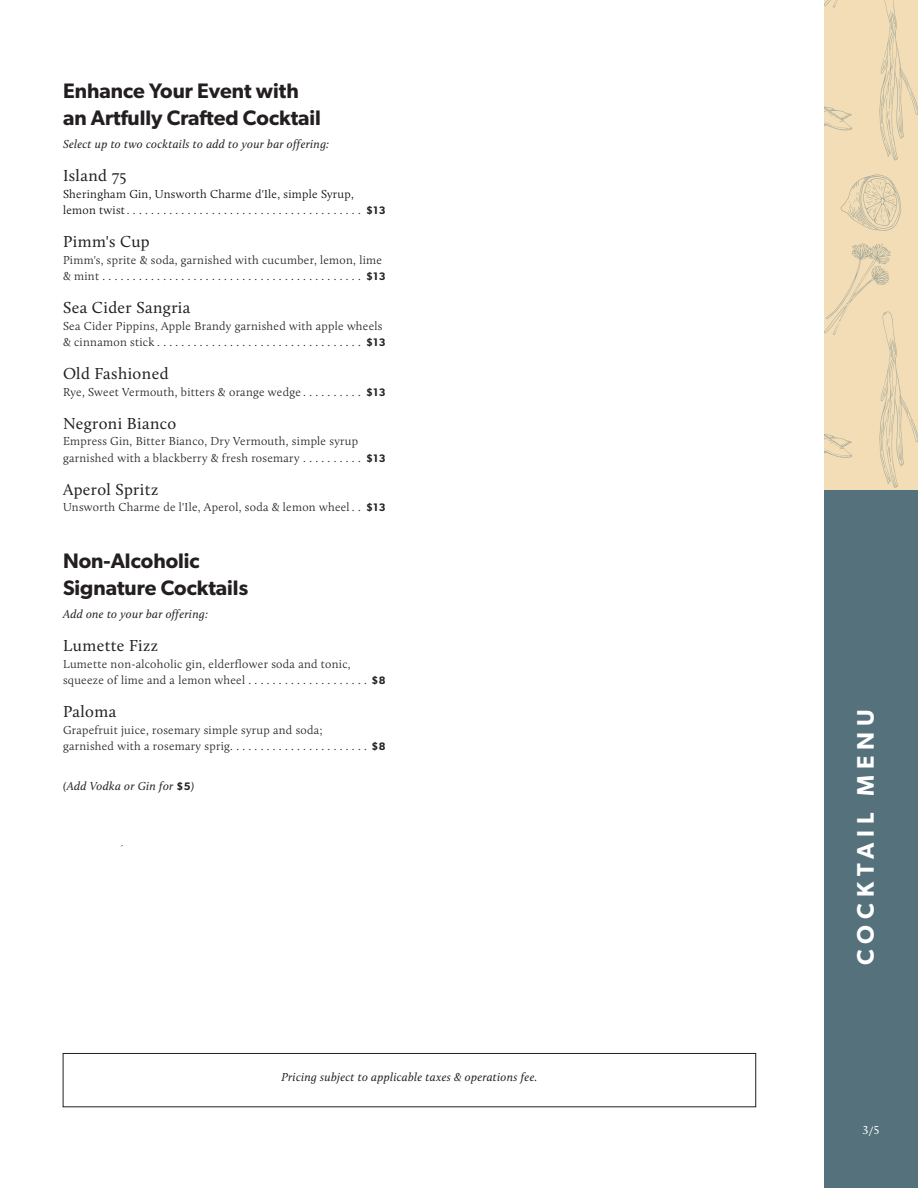
<style>
.page{position:relative;width:918px;height:1188px;background:#fff}
.page>*{position:absolute;margin:0;border:0;box-sizing:border-box;transform-origin:0 0}
.Page_header{font:600 24px "Gibson";letter-spacing:.25em;color:#fff}
.body{font:600 21px/27px "Gibson";color:#231f20}
.Dish_Heads{font:16.5px "Calluna";letter-spacing:.025em;color:#231f20}
.body-2{font:300 12px/16.5px "Calluna";letter-spacing:.025em;color:#231f20}
.body-3{font:italic 12px "Calluna";letter-spacing:.025em;color:#231f20}
.body-4{font:300 12px/16.5px "Calluna";letter-spacing:.025em;color:#040503}
.page_numbers{font:12px "Calluna";color:#fff}
.s1{color:#231f20}
.s2{font-family:"Gibson";font-weight:600;font-size:10.95px;color:#231f20}
.s3{font-family:"Gibson";font-weight:600;font-size:10.95px}
.s4{font-family:"Gibson";font-weight:600;font-style:normal;font-size:10.95px}
</style>
<div class="page">
<div style="left:824px;top:490px;width:94px;height:698px;background:#54717c"></div>
<div style="left:824px;top:0;width:94px;height:490px;background:#f2ddb6"></div>
<svg style="left:841px;top:174px;width:60px;height:57px"></svg>
<svg style="left:824px;top:0;width:94px;height:160px"></svg>
<svg style="left:824px;top:243px;width:94px;height:245px"></svg>
<div style="left:63px;top:1053px;width:693px;height:54px;border:1px solid #231f20"></div>
<p class="body" style="left:63px;top:77px;width:260px">Enhance Your Event with an Artfully Crafted Cocktail</p>
<p class="body-3" style="left:63px;top:137px;width:268px">Select up to two cocktails to add to your bar offering:</p>
<p class="Dish_Heads" style="left:63px;top:166px;width:65px">Island 75</p>
<p class="body-4" style="left:63px;top:185px;width:324px">Sheringham Gin, Unsworth Charme d'Ile, simple Syrup, lemon twist <span class="s1">. . . . . . . . . . . . . . . . . . . . . . . . . . . . . . . . . . . . . . .</span> <span class="s2">$13</span></p>
<p class="Dish_Heads" style="left:63px;top:232px;width:88px">Pimm's Cup</p>
<p class="body-2" style="left:63px;top:251px;width:324px">Pimm's, sprite &amp; soda, garnished with cucumber, lemon, lime &amp; mint . . . . . . . . . . . . . . . . . . . . . . . . . . . . . . . . . . . . . . . . . . . <span class="s3">$13</span></p>
<p class="Dish_Heads" style="left:63px;top:298px;width:129px">Sea Cider Sangria</p>
<p class="body-2" style="left:63px;top:317px;width:324px">Sea Cider Pippins, Apple Brandy garnished with apple wheels &amp; cinnamon stick . . . . . . . . . . . . . . . . . . . . . . . . . . . . . . . . . . <span class="s3">$13</span></p>
<p class="Dish_Heads" style="left:63px;top:364px;width:107px">Old Fashioned</p>
<p class="body-2" style="left:63px;top:383px;width:324px">Rye, Sweet Vermouth, bitters &amp; orange wedge . . . . . . . . . . <span class="s3">$13</span></p>
<p class="Dish_Heads" style="left:63px;top:413px;width:115px">Negroni Bianco</p>
<p class="body-2" style="left:63px;top:433px;width:324px">Empress Gin, Bitter Bianco, Dry Vermouth, simple syrup garnished with a blackberry &amp; fresh rosemary . . . . . . . . . . <span class="s3">$13</span></p>
<p class="Dish_Heads" style="left:63px;top:479px;width:97px">Aperol Spritz</p>
<p class="body-2" style="left:63px;top:499px;width:324px">Unsworth Charme de l'Ile, Aperol, soda &amp; lemon wheel . . <span class="s3">$13</span></p>
<p class="body" style="left:63px;top:547px;width:187px">Non-Alcoholic<br>Signature Cocktails</p>
<p class="body-3" style="left:63px;top:607px;width:147px">Add one to your bar offering:</p>
<p class="Dish_Heads" style="left:63px;top:636px;width:97px">Lumette Fizz</p>
<p class="body-2" style="left:63px;top:655px;width:324px">Lumette non-alcoholic gin, elderflower soda and tonic, squeeze of lime and a lemon wheel . . . . . . . . . . . . . . . . . . . . <span class="s3">$8</span></p>
<p class="Dish_Heads" style="left:63px;top:702px;width:55px">Paloma</p>
<p class="body-2" style="left:63px;top:721px;width:324px">Grapefruit juice, rosemary simple syrup and soda;<br>garnished with a rosemary sprig . . . . . . . . . . . . . . . . . . . . . . . <span class="s3">$8</span></p>
<p class="body-3" style="left:63px;top:779px;width:133px">(Add Vodka or Gin for <span class="s4">$5</span>)</p>
<p class="body-3" style="left:281px;top:1069px;width:257px">Pricing subject to applicable taxes &amp; operations fee.</p>
<p class="Page_header" style="left:851px;top:965px;width:257px;rotate:-90deg">COCKTAIL MENU</p>
<p class="page_numbers" style="left:863px;top:1123px;width:19px">3/5</p>
</div>
